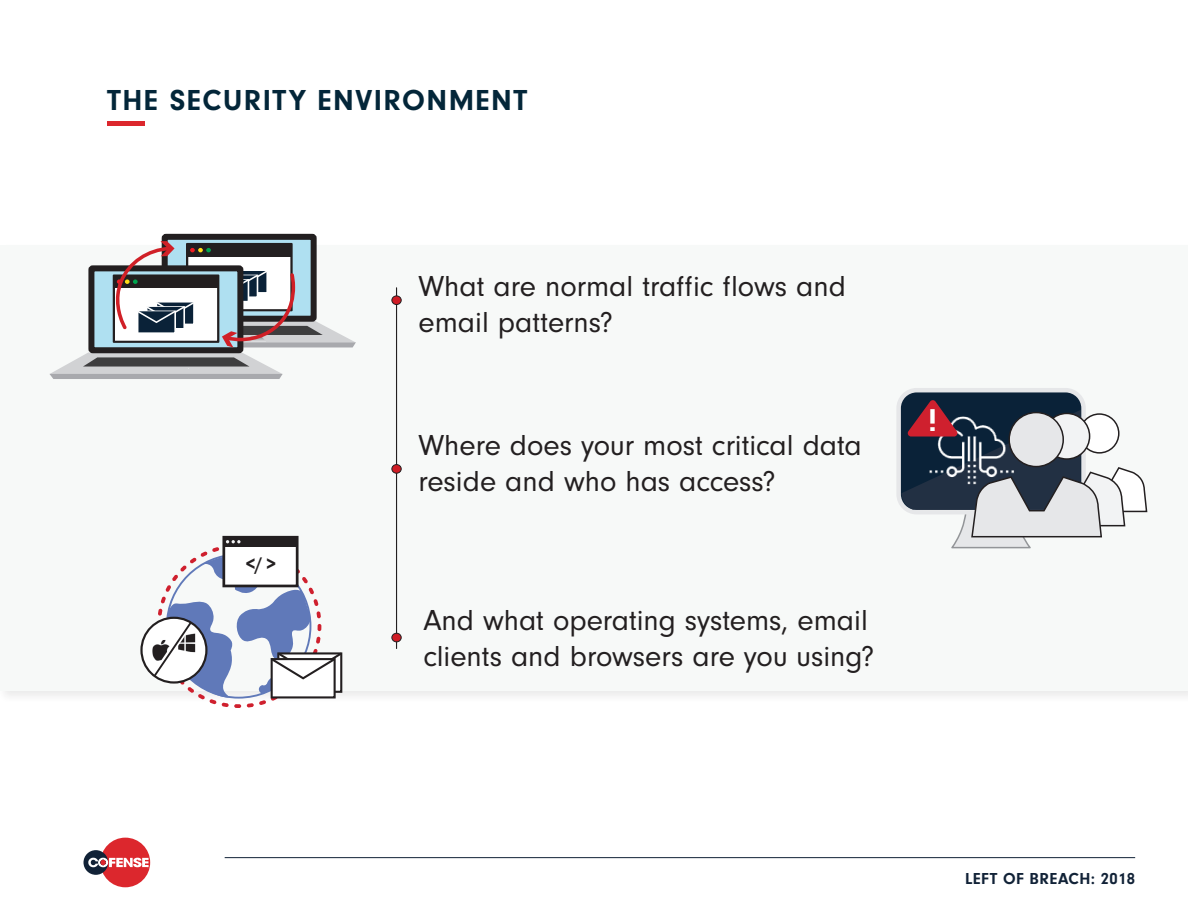
<style>
.page{position:relative;width:1188px;height:918px;background:#fff}
.page>*{position:absolute;margin:0;border:0;box-sizing:border-box;transform-origin:0 0}
.t1{font:700 30.3px "Roboto";color:#fff}
.t2{font:30px/36px "Neuzeit Gro";color:#231f20}
.t3{font:700 30px "Neuzeit Gro";letter-spacing:.05em;color:#032639}
.t4{font:700 18.9px "Neuzeit Gro";color:#231f20}
.t5{font:700 16.5px "Neuzeit Gro";letter-spacing:.025em;color:#112237}
</style>
<div class="page">
<div style="left:0;top:242px;width:1188px;height:462px;background:#f8f7f8"></div>
<div style="left:0;top:245px;width:1188px;height:446px;background:#f3f6f4"></div>
<div style="left:101px;top:838px;width:49px;height:49px;background:#dc272d;border-radius:50%"></div>
<div style="left:83px;top:850px;width:25px;height:25px;background:#112237;border-radius:50%"></div>
<svg style="left:88px;top:858px;width:61px;height:11px"></svg>
<hr style="left:225px;top:857px;width:910px;height:1px;background:#112237">
<div style="left:162px;top:234px;width:155px;height:88px;border:6px solid #231f20"></div>
<svg style="left:140px;top:536px;width:202px;height:172px"></svg>
<div style="left:107px;top:121px;width:38px;height:5px;background:#dc272d"></div>
<svg style="left:897px;top:388px;width:250px;height:160px"></svg>
<img style="left:152px;top:640px;width:18px;height:21px">
<img style="left:178px;top:633px;width:17px;height:19px">
<svg style="left:50px;top:241px;width:306px;height:138px"></svg>
<hr style="left:396px;top:288px;width:1px;height:361px;background:#231f20">
<div style="left:392px;top:296px;width:9px;height:9px;background:#cf1c25;border-radius:50%"></div>
<div style="left:391px;top:296px;width:11px;height:9px;border:1px solid #231f20;border-radius:50%"></div>
<div style="left:392px;top:465px;width:9px;height:8px;background:#cf1c25;border-radius:50%"></div>
<div style="left:391px;top:464px;width:11px;height:10px;border:1px solid #231f20;border-radius:50%"></div>
<div style="left:392px;top:633px;width:9px;height:9px;background:#cf1c25;border-radius:50%"></div>
<div style="left:391px;top:633px;width:11px;height:9px;border:1px solid #231f20;border-radius:50%"></div>
<p class="t3" style="left:107px;top:83px;width:421px">THE SECURITY ENVIRONMENT</p>
<p class="t4" style="left:246px;top:553px;width:32px">&lt;/&gt;</p>
<p class="t2" style="left:418px;top:269px;width:429px">What are normal traffic flows and email patterns?</p>
<p class="t2" style="left:418px;top:428px;width:445px">Where does your most critical data reside and who has access?</p>
<p class="t2" style="left:423px;top:603px;width:453px">And what operating systems, email clients and browsers are you using?</p>
<p class="t1" style="left:928px;top:399px;width:10px">!</p>
<p class="t5" style="left:965px;top:869px;width:172px">LEFT OF BREACH: 2018</p>
</div>
